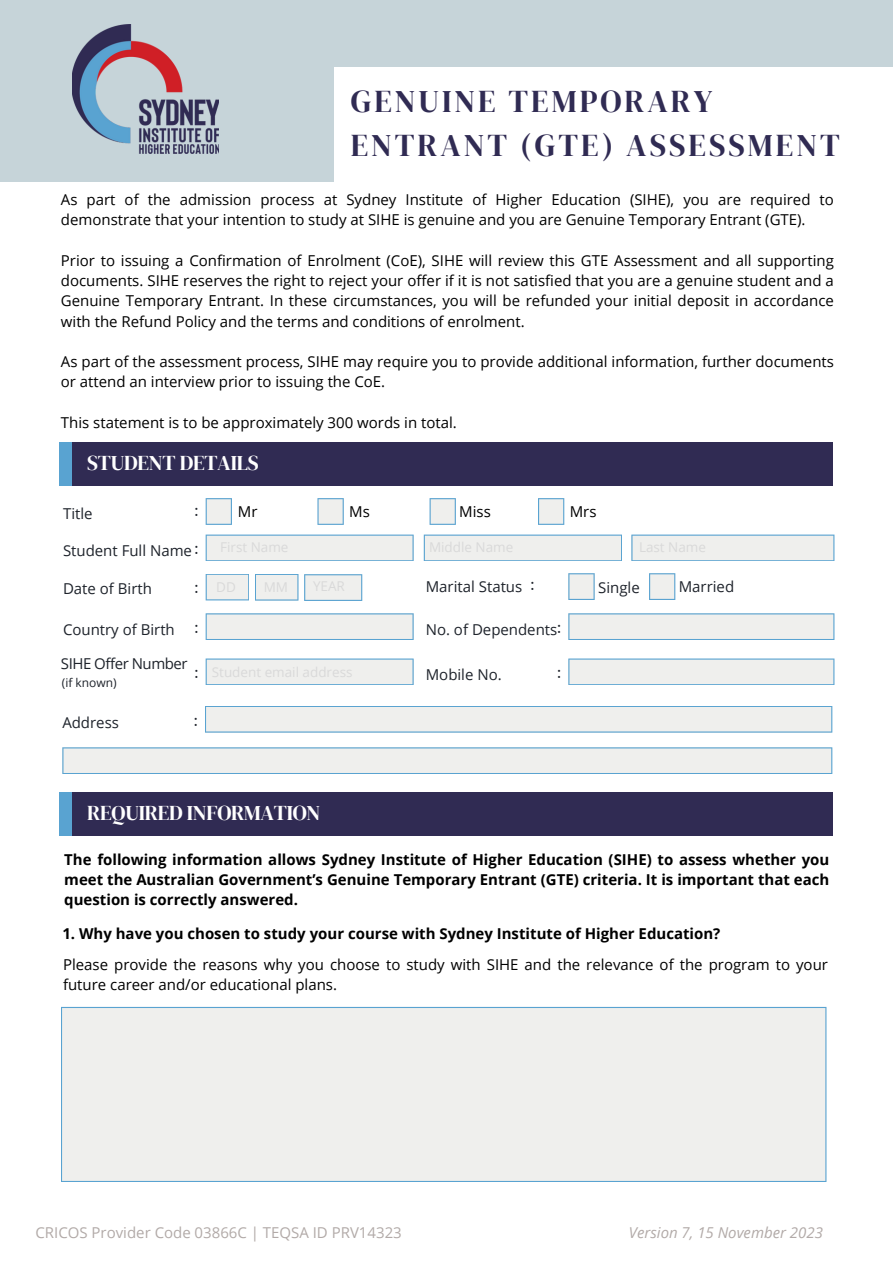
<style>
.page{position:relative;width:893px;height:1264px;background:#fff}
.page>*{position:absolute;margin:0;border:0;box-sizing:border-box;transform-origin:0 0}
.t1{font:31.5px/43.8px "DM Serif Display";letter-spacing:.095em;color:#302b53}
.t2{font:21px "DM Serif Display";letter-spacing:-.01em;color:#fff}
.t3{font:15px/20.2px "Open Sans";color:#000}
.t4{font:700 15px/20.2px "Open Sans";color:#000;text-align:justify}
.t5{font:15px "Open Sans";color:#1e232b}
.t6{font:15px "Open Sans";color:#b2aaa8}
.t7{font:italic 15px "Open Sans";color:#b2aaa8}
.t8{font:15px "Open Sans";letter-spacing:-.03em;color:#1e232b}
.t9{font:500 15px "Montserrat";color:#1e232b}
.t10{font:13.5px "Open Sans";color:#d9d9d9}
.t11{font:12px "Open Sans";color:#1e232b}
</style>
<div class="page">
<div style="left:0;top:0;width:334px;height:182px;background:#c6d4d9"></div>
<div style="left:326px;top:0;width:566px;height:67px;background:#c6d4d9"></div>
<img style="left:72px;top:25px;width:146px;height:128px">
<svg style="left:206px;top:534px;width:207px;height:27px;background:#e3e9eb"></svg>
<svg style="left:206px;top:613px;width:207px;height:27px;background:#e2e8ea"></svg>
<svg style="left:206px;top:658px;width:207px;height:27px;background:#e3e9eb"></svg>
<svg style="left:568px;top:613px;width:266px;height:27px;background:#e2e8ea"></svg>
<svg style="left:568px;top:658px;width:266px;height:27px;background:#e3e9eb"></svg>
<svg style="left:424px;top:534px;width:198px;height:27px;background:#e3e9eb"></svg>
<svg style="left:631px;top:534px;width:203px;height:27px;background:#e3e9eb"></svg>
<svg style="left:568px;top:573px;width:26px;height:27px"></svg>
<svg style="left:206px;top:574px;width:43px;height:26px"></svg>
<svg style="left:255px;top:574px;width:43px;height:26px"></svg>
<svg style="left:304px;top:574px;width:58px;height:27px;background:#dde6e9"></svg>
<svg style="left:649px;top:573px;width:26px;height:27px"></svg>
<svg style="left:206px;top:498px;width:26px;height:27px"></svg>
<svg style="left:429px;top:498px;width:27px;height:27px"></svg>
<svg style="left:317px;top:498px;width:27px;height:27px"></svg>
<svg style="left:538px;top:498px;width:26px;height:27px"></svg>
<div style="left:59px;top:442px;width:24px;height:43px;background:#59a3d1"></div>
<div style="left:59px;top:792px;width:24px;height:43px;background:#59a3d1"></div>
<div style="left:72px;top:442px;width:761px;height:43px;background:#302b53"></div>
<div style="left:72px;top:792px;width:761px;height:43px;background:#302b53"></div>
<svg style="left:205px;top:706px;width:627px;height:26px;background:#e5eaeb"></svg>
<svg style="left:62px;top:747px;width:770px;height:27px;background:#e2e8ea"></svg>
<div style="left:61px;top:1006px;width:765px;height:175px;background:#efefed"></div>
<p class="t1" style="left:351px;top:79px;width:490px">GENUINE TEMPORARY<br>ENTRANT (GTE) ASSESSMENT</p>
<p class="t3" style="left:61px;top:189px;width:774px">As part of the admission process at Sydney Institute of Higher Education (SIHE), you are required to demonstrate that your intention to study at SIHE is genuine and you are Genuine Temporary Entrant (GTE).</p>
<p class="t3" style="left:61px;top:250px;width:774px;text-align:justify">Prior to issuing a Confirmation of Enrolment (CoE), SIHE will review this GTE Assessment and all supporting documents. SIHE reserves the right to reject your offer if it is not satisfied that you are a genuine student and a Genuine Temporary Entrant. In these circumstances, you will be refunded your initial deposit in accordance with the Refund Policy and the terms and conditions of enrolment.</p>
<p class="t3" style="left:61px;top:351px;width:774px">As part of the assessment process, SIHE may require you to provide additional information, further documents or attend an interview prior to issuing the CoE.</p>
<p class="t3" style="left:61px;top:412px;width:397px">This statement is to be approximately 300 words in total.</p>
<p class="t2" style="left:87px;top:448px;width:173px">STUDENT DETAILS</p>
<p class="t5" style="left:63px;top:503px;width:31px">Title</p>
<p class="t9" style="left:195px;top:501px;width:5px">:</p>
<p class="t5" style="left:63px;top:540px;width:130px">Student Full Name</p>
<p class="t9" style="left:195px;top:540px;width:5px">:</p>
<p class="t3" style="left:238px;top:501px;width:21px">Mr</p>
<p class="t3" style="left:349px;top:501px;width:22px">Ms</p>
<p class="t3" style="left:459px;top:501px;width:33px">Miss</p>
<p class="t3" style="left:569px;top:501px;width:28px">Mrs</p>
<p class="t5" style="left:63px;top:578px;width:90px">Date of Birth</p>
<p class="t10" style="left:313px;top:576px;width:33px">YEAR</p>
<p class="t5" style="left:426px;top:576px;width:98px">Marital Status</p>
<p class="t5" style="left:598px;top:577px;width:43px">Single</p>
<p class="t5" style="left:678px;top:576px;width:57px">Married</p>
<p class="t9" style="left:195px;top:578px;width:5px">:</p>
<p class="t9" style="left:531px;top:575px;width:5px">:</p>
<p class="t5" style="left:63px;top:619px;width:113px">Country of Birth</p>
<p class="t8" style="left:61px;top:653px;width:128px">SIHE Offer Number</p>
<p class="t11" style="left:62px;top:674px;width:56px">(if known)</p>
<p class="t9" style="left:195px;top:618px;width:5px">:</p>
<p class="t9" style="left:195px;top:663px;width:5px">:</p>
<p class="t5" style="left:62px;top:711px;width:58px">Address</p>
<p class="t9" style="left:194px;top:711px;width:5px">:</p>
<p class="t2" style="left:87px;top:798px;width:234px">REQUIRED INFORMATION</p>
<p class="t5" style="left:426px;top:619px;width:133px">No. of Dependents</p>
<p class="t5" style="left:426px;top:664px;width:77px">Mobile No.</p>
<p class="t9" style="left:557px;top:618px;width:5px">:</p>
<p class="t9" style="left:557px;top:663px;width:5px">:</p>
<p class="t4" style="left:64px;top:849px;width:766px">The following information allows Sydney Institute of Higher Education (SIHE) to assess whether you meet the Australian Government’s Genuine Temporary Entrant (GTE) criteria. It is important that each question is correctly answered.</p>
<p class="t4" style="left:62px;top:923px;width:659px">1. Why have you chosen to study your course with Sydney Institute of Higher Education?</p>
<p class="t3" style="left:63px;top:954px;width:766px">Please provide the reasons why you choose to study with SIHE and the relevance of the program to your future career and/or educational plans.</p>
<p class="t6" style="left:36px;top:1222px;width:368px">CRICOS Provider Code 03866C | TEQSA ID PRV14323</p>
<p class="t7" style="left:629px;top:1222px;width:195px">Version 7, 15 November 2023</p>
</div>
